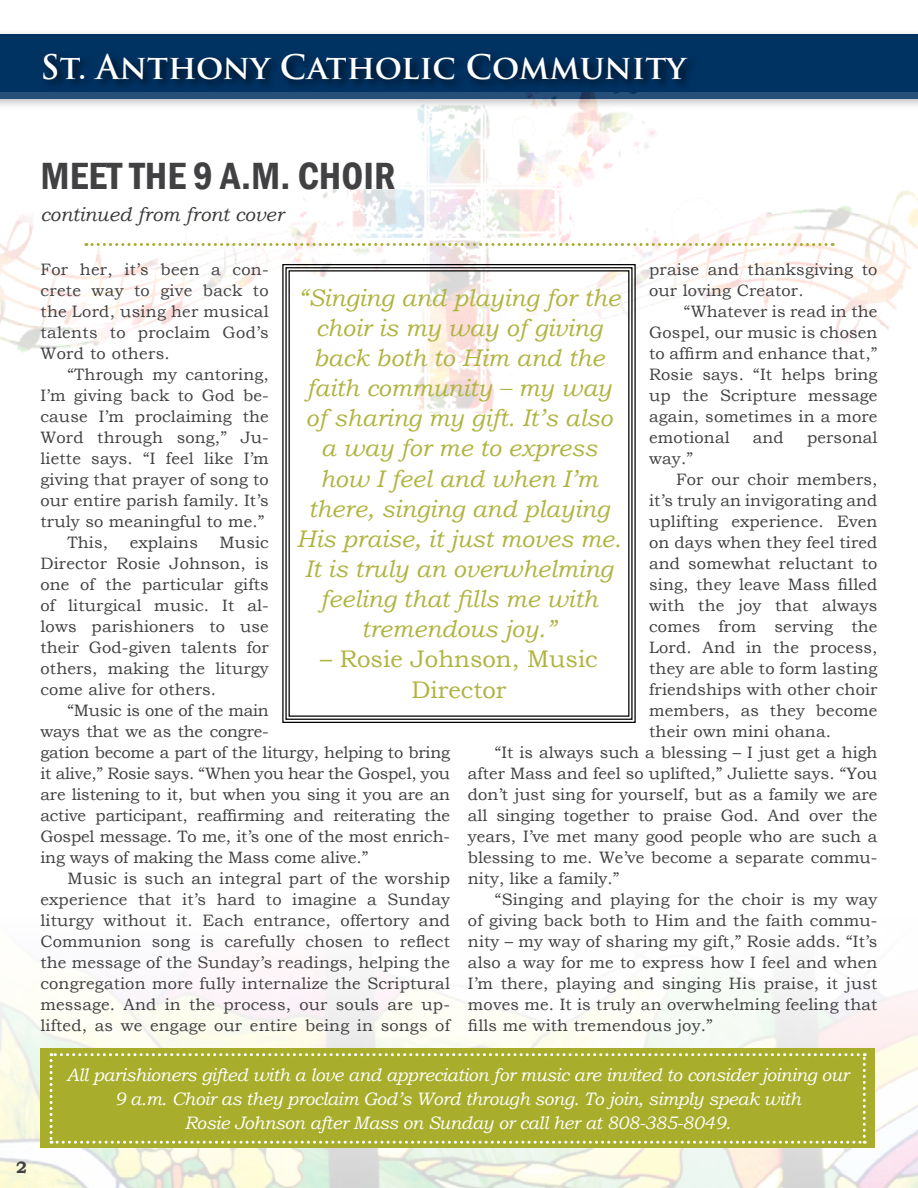
<style>
.page{position:relative;width:918px;height:1188px;background:#fff}
.page>*{position:absolute;margin:0;border:0;box-sizing:border-box;transform-origin:0 0}
.t1{font:600 condensed 39px "Franklin Gothic";color:#414042}
.t2{font:700 33px "Trajan Pro";color:#fff}
.t3{font:italic 24px/30.2px "Bookman Old Style";color:#afb440;text-align:center}
.t4{font:24px/31px "Bookman Old Style";color:#afb440;text-align:center}
.t5{font:italic 19.5px "Bookman Old Style";color:#3b3b3c}
.t6{font:italic 18px/24px "Bookman Old Style";letter-spacing:-.02em;color:#fff;text-align:center}
.t7{font:16.5px/21px "Bookman Old Style";letter-spacing:.01em;color:#414042;text-align:justify}
.t8{font:16.5px/21px "Bookman Old Style";letter-spacing:-.01em;color:#414042}
.t9{font:700 16.5px "Bookman Old Style";color:#414042}
</style>
<div class="page">
<div style="left:0;top:29px;width:918px;height:81px;background:#f8f8f8"></div>
<div style="left:0;top:34px;width:918px;height:65px;background:#003262"></div>
<img style="left:0;top:975px;width:918px;height:213px">
<div style="left:40px;top:50px;width:660px;height:42px;background:#000;opacity:.75"></div>
<img style="left:0;top:92px;width:918px;height:261px">
<svg style="left:86px;top:243px;width:740px;height:3px"></svg>
<svg style="left:282px;top:263px;width:354px;height:460px"></svg>
<div style="left:285px;top:267px;width:348px;height:453px;border:1px solid #000"></div>
<div style="left:289px;top:270px;width:340px;height:447px;border:1px solid #000"></div>
<div style="left:40px;top:1049px;width:835px;height:99px;background:#a8ad2c"></div>
<svg style="left:50px;top:1053px;width:816px;height:91px"></svg>
<h2 class="t2" style="left:40px;top:46px;width:647px">St. Anthony Catholic Community</h2>
<h1 class="t1" style="left:40px;top:150px;width:356px">MEET THE 9 A.M. CHOIR</h1>
<p class="t5" style="left:40px;top:201px;width:245px">continued from front cover</p>
<p class="t9" style="left:16px;top:1155px;width:12px">2</p>
<p class="t7" style="left:40px;top:259px;width:230px">For her, it’s been a con&shy;crete way to give back to the Lord, using her musical talents to proclaim God’s Word to others.</p>
<p class="t7" style="left:67px;top:364px;width:203px">“Through my cantoring,</p>
<p class="t7" style="left:40px;top:385px;width:230px">I’m giving back to God be-</p>
<p class="t7" style="left:40px;top:406px;width:230px">cause I’m proclaiming the</p>
<p class="t7" style="left:40px;top:427px;width:230px">Word through song,” Ju-</p>
<p class="t7" style="left:40px;top:448px;width:230px">liette says. “I feel like I’m</p>
<p class="t7" style="left:40px;top:469px;width:230px">giving that prayer of song to</p>
<p class="t7" style="left:40px;top:490px;width:230px">our entire parish family. It’s</p>
<p class="t7" style="left:40px;top:511px;width:226px">truly so meaningful to me.”</p>
<p class="t7" style="left:67px;top:532px;width:42px">This,</p>
<p class="t7" style="left:130px;top:532px;width:70px">explains</p>
<p class="t7" style="left:649px;top:259px;width:230px">praise and thanksgiving to our loving Creator.</p>
<p class="t7" style="left:649px;top:301px;width:230px;text-indent:35px">“Whatever is read in the Gospel, our music is chosen to affirm and enhance that,” Rosie says. “It helps bring up the Scripture message again, sometimes in a more emotional</p>
<p class="t3" style="left:297px;top:282px;width:326px">“Singing and playing for the choir is my way of giving back both to Him and the faith community – my way of sharing my gift. It’s also a way for me to express how I feel and when I’m there, singing and playing<br>His praise, it just moves me.<br>It is truly an overwhelming feeling that fills me with tremendous joy.”</p>
<h3 class="t4" style="left:320px;top:644px;width:279px">– Rosie Johnson, Music<br>Director</h3>
<p class="t7" style="left:753px;top:427px;width:33px">and</p>
<p class="t7" style="left:807px;top:427px;width:72px">personal</p>
<p class="t7" style="left:649px;top:448px;width:45px">way.”</p>
<p class="t7" style="left:676px;top:469px;width:203px">For our choir members,</p>
<p class="t7" style="left:649px;top:490px;width:230px">it’s truly an invigorating and</p>
<p class="t7" style="left:649px;top:511px;width:230px">uplifting experience. Even</p>
<p class="t7" style="left:649px;top:532px;width:230px">on days when they feel tired</p>
<p class="t7" style="left:649px;top:553px;width:230px">and somewhat reluctant to</p>
<p class="t7" style="left:649px;top:574px;width:230px">sing, they leave Mass filled</p>
<p class="t7" style="left:649px;top:595px;width:230px">with the joy that always</p>
<p class="t7" style="left:649px;top:616px;width:230px">comes from serving the</p>
<p class="t7" style="left:649px;top:637px;width:230px">Lord. And in the process,</p>
<p class="t7" style="left:649px;top:658px;width:230px">they are able to form lasting</p>
<p class="t7" style="left:649px;top:679px;width:230px">friendships with other choir</p>
<p class="t7" style="left:649px;top:700px;width:230px">members, as they become</p>
<p class="t7" style="left:649px;top:721px;width:183px">their own mini ohana.</p>
<p class="t7" style="left:495px;top:742px;width:384px">“It is always such a blessing – I just get a high</p>
<p class="t7" style="left:468px;top:763px;width:411px">after Mass and feel so uplifted,” Juliette says. “You</p>
<p class="t7" style="left:468px;top:784px;width:411px">don’t just sing for yourself, but as a family we are</p>
<p class="t7" style="left:468px;top:805px;width:411px">all singing together to praise God. And over the</p>
<p class="t7" style="left:468px;top:826px;width:411px">years, I’ve met many good people who are such a</p>
<p class="t7" style="left:468px;top:847px;width:411px">blessing to me. We’ve become a separate commu-</p>
<p class="t7" style="left:468px;top:868px;width:153px">nity, like a family.”</p>
<p class="t7" style="left:495px;top:889px;width:384px">“Singing and playing for the choir is my way</p>
<p class="t7" style="left:468px;top:910px;width:411px">of giving back both to Him and the faith commu-</p>
<p class="t7" style="left:468px;top:931px;width:411px">nity – my way of sharing my gift,” Rosie adds. “It’s</p>
<p class="t7" style="left:468px;top:952px;width:411px">also a way for me to express how I feel and when</p>
<p class="t7" style="left:468px;top:973px;width:411px">I’m there, playing and singing His praise, it just</p>
<p class="t7" style="left:468px;top:994px;width:411px">moves me. It is truly an overwhelming feeling that</p>
<p class="t7" style="left:468px;top:1015px;width:246px">fills me with tremendous joy.”</p>
<p class="t7" style="left:40px;top:532px;width:230px;text-indent:179px">Music Director Rosie Johnson, is one of the particular gifts of liturgical music. It al&shy;lows parishioners to use their God-given talents for others, making the liturgy come alive for others.</p>
<p class="t8" style="left:40px;top:700px;width:411px;text-indent:27px">“Music is one of the main<br>ways that we as the congre-<br>gation become a part of the liturgy, helping to bring it alive,” Rosie says. “When you hear the Gospel, you are listening to it, but when you sing it you are an active participant, reaffirming and reiterating the Gospel message. To me, it’s one of the most enrich&shy;ing ways of making the Mass come alive.”</p>
<p class="t7" style="left:40px;top:868px;width:411px;text-indent:27px">Music is such an integral part of the worship experience that it’s hard to imagine a Sunday liturgy without it. Each entrance, offertory and Communion song is carefully chosen to reflect the message of the Sunday’s readings, helping the congregation more fully internalize the Scriptural message. And in the process, our souls are up&shy;lifted, as we engage our entire being in songs of</p>
<p class="t6" style="left:66px;top:1063px;width:784px">All parishioners gifted with a love and appreciation for music are invited to consider joining our<br>9 a.m. Choir as they proclaim God’s Word through song. To join, simply speak with<br>Rosie Johnson after Mass on Sunday or call her at 808-385-8049.</p>
</div>
